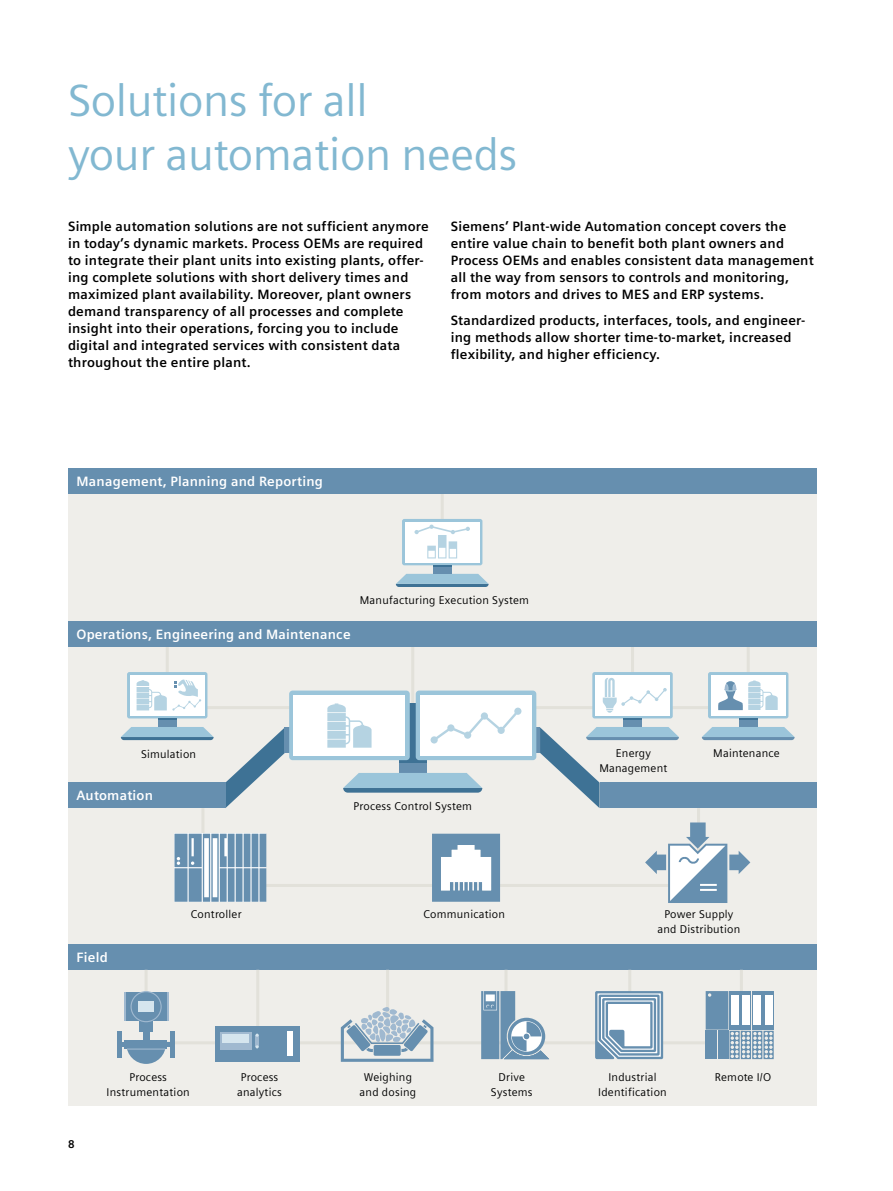
<style>
.page{position:relative;width:893px;height:1191px;background:#fff}
.page>*{position:absolute;margin:0;border:0;box-sizing:border-box;transform-origin:0 0}
.t1{font:45px/54px "Siemens Sans Global";letter-spacing:-.01em;color:#82b8d1}
.t2{font:700 13.5px/17px "Siemens Sans Global";letter-spacing:.015em;color:#000}
.t3{font:700 13.5px "Siemens Sans Global";letter-spacing:.015em;color:#fff}
.t4{font:11.25px/14.9px "Siemens Sans Global";letter-spacing:.02em;color:#000;text-align:center}
.t5{font:700 11.25px "Siemens Sans Global";color:#000}
</style>
<div class="page">
<div style="left:68px;top:493px;width:748px;height:613px;background:#efeeea"></div>
<svg style="left:225px;top:727px;width:60px;height:81px"></svg>
<div style="left:285px;top:727px;width:255px;height:26px;background:linear-gradient(to bottom,#668faf,#668faf)"></div>
<div style="left:68px;top:944px;width:748px;height:25px;background:#668faf"></div>
<hr style="left:145px;top:969px;width:3px;height:68px;background:#e2e1da">
<hr style="left:256px;top:969px;width:3px;height:68px;background:#e2e1da">
<hr style="left:504px;top:969px;width:3px;height:68px;background:#e2e1da">
<hr style="left:386px;top:969px;width:3px;height:68px;background:#e2e1da">
<hr style="left:628px;top:969px;width:3px;height:68px;background:#e2e1da">
<hr style="left:740px;top:969px;width:3px;height:68px;background:#e2e1da">
<hr style="left:145px;top:1041px;width:561px;height:3px;background:#e2e1da">
<hr style="left:201px;top:808px;width:3px;height:68px;background:#e2e1da">
<hr style="left:411px;top:638px;width:3px;height:68px;background:#e2e1da">
<hr style="left:631px;top:638px;width:3px;height:68px;background:#e2e1da">
<hr style="left:747px;top:638px;width:3px;height:68px;background:#e2e1da">
<hr style="left:166px;top:638px;width:3px;height:68px;background:#e2e1da">
<hr style="left:697px;top:808px;width:3px;height:68px;background:#e2e1da">
<hr style="left:208px;top:884px;width:468px;height:3px;background:#e2e1da">
<hr style="left:145px;top:706px;width:573px;height:3px;background:#e2e1da">
<svg style="left:432px;top:833px;width:68px;height:68px;background:#a2bbce"></svg>
<div style="left:68px;top:621px;width:748px;height:25px;background:#668faf"></div>
<div style="left:600px;top:782px;width:216px;height:26px;background:#668faf"></div>
<svg style="left:645px;top:822px;width:105px;height:81px"></svg>
<div style="left:127px;top:672px;width:80px;height:46px;background:linear-gradient(to right,#9bc5da,#9bc5da);border-radius:2px"></div>
<svg style="left:121px;top:727px;width:93px;height:13px"></svg>
<div style="left:158px;top:718px;width:19px;height:9px;background:#668faf"></div>
<svg style="left:158px;top:718px;width:19px;height:2px"></svg>
<div style="left:130px;top:675px;width:74px;height:40px;background:#fff"></div>
<svg style="left:137px;top:679px;width:64px;height:31px"></svg>
<div style="left:708px;top:672px;width:80px;height:46px;background:linear-gradient(to right,#9bc5da,#9bc5da);border-radius:2px"></div>
<div style="left:739px;top:718px;width:18px;height:9px;background:#668faf"></div>
<svg style="left:739px;top:718px;width:18px;height:2px"></svg>
<svg style="left:702px;top:727px;width:93px;height:13px"></svg>
<div style="left:711px;top:675px;width:74px;height:40px;background:#fff"></div>
<svg style="left:718px;top:680px;width:60px;height:30px"></svg>
<div style="left:399px;top:760px;width:28px;height:13px;background:#668faf"></div>
<svg style="left:399px;top:703px;width:28px;height:59px"></svg>
<div style="left:416px;top:690px;width:120px;height:70px;background:#9bc5da;border-radius:3px"></div>
<div style="left:420px;top:695px;width:112px;height:60px;background:#fff"></div>
<div style="left:289px;top:690px;width:121px;height:70px;background:#9bc5da;border-radius:3px"></div>
<div style="left:294px;top:695px;width:111px;height:60px;background:#fff"></div>
<svg style="left:343px;top:773px;width:139px;height:19px;background:#8fb7cd"></svg>
<svg style="left:431px;top:707px;width:90px;height:36px"></svg>
<svg style="left:327px;top:703px;width:45px;height:44px"></svg>
<div style="left:592px;top:672px;width:81px;height:46px;background:linear-gradient(to right,#9bc5da,#9bc5da);border-radius:2px"></div>
<div style="left:595px;top:675px;width:75px;height:40px;background:#fff"></div>
<div style="left:623px;top:718px;width:19px;height:9px;background:#668faf"></div>
<svg style="left:623px;top:718px;width:19px;height:2px"></svg>
<svg style="left:540px;top:727px;width:139px;height:81px"></svg>
<svg style="left:603px;top:678px;width:64px;height:34px"></svg>
<hr style="left:441px;top:488px;width:3px;height:68px;background:#e2e1da">
<div style="left:402px;top:519px;width:80px;height:46px;background:linear-gradient(to right,#9bc5da,#9bc5da);border-radius:2px"></div>
<div style="left:405px;top:522px;width:74px;height:40px;background:#fff"></div>
<svg style="left:396px;top:574px;width:93px;height:13px"></svg>
<div style="left:433px;top:565px;width:18px;height:9px;background:#668faf"></div>
<svg style="left:433px;top:565px;width:18px;height:2px"></svg>
<svg style="left:414px;top:524px;width:56px;height:34px"></svg>
<div style="left:68px;top:468px;width:748px;height:25px;background:#668faf"></div>
<svg style="left:174px;top:833px;width:92px;height:68px;background:#8aa9c2"></svg>
<svg style="left:341px;top:1007px;width:92px;height:54px"></svg>
<div style="left:139px;top:1014px;width:14px;height:17px;background:#668faf"></div>
<div style="left:125px;top:992px;width:42px;height:28px;background:#668faf"></div>
<div style="left:143px;top:1030px;width:6px;height:10px;background:#668faf"></div>
<div style="left:125px;top:1039px;width:42px;height:9px;background:#668faf"></div>
<hr style="left:121px;top:1042px;width:50px;height:4px;background:#668faf">
<hr style="left:118px;top:1030px;width:4px;height:27px;background:#668faf">
<hr style="left:170px;top:1030px;width:4px;height:27px;background:#668faf">
<svg style="left:126px;top:1048px;width:40px;height:16px"></svg>
<svg style="left:124px;top:992px;width:1px;height:28px"></svg>
<svg style="left:131px;top:991px;width:37px;height:31px"></svg>
<div style="left:139px;top:1001px;width:15px;height:10px;background:#d5e5ee"></div>
<div style="left:215px;top:1026px;width:85px;height:35px;background:#668faf"></div>
<svg style="left:256px;top:1033px;width:3px;height:15px"></svg>
<div style="left:220px;top:1031px;width:31px;height:18px;background:#a0b9d0"></div>
<div style="left:223px;top:1034px;width:26px;height:9px;background:#d5e5ee"></div>
<div style="left:288px;top:1031px;width:5px;height:25px;background:#fff"></div>
<svg style="left:481px;top:991px;width:68px;height:68px"></svg>
<svg style="left:595px;top:991px;width:68px;height:68px;background:#b2c7d6"></svg>
<svg style="left:706px;top:991px;width:68px;height:68px;background:#81a2bb"></svg>
<svg style="left:729px;top:991px;width:11px;height:38px"></svg>
<div style="left:731px;top:995px;width:7px;height:30px;background:#fff"></div>
<div style="left:742px;top:995px;width:8px;height:30px;background:#fff"></div>
<div style="left:753px;top:995px;width:8px;height:30px;background:#fff"></div>
<div style="left:765px;top:995px;width:7px;height:30px;background:#fff"></div>
<div style="left:68px;top:782px;width:157px;height:26px;background:#668faf"></div>
<h1 class="t1" style="left:68px;top:75px;width:451px">Solutions for all<br>your automation needs</h1>
<p class="t2" style="left:68px;top:218px;width:362px">Simple automation solutions are not sufficient anymore in today’s dynamic markets. Process OEMs are required to integrate their plant units into existing plants, offer&shy;ing complete solutions with short delivery times and maximized plant availability. Moreover, plant owners demand transparency of all processes and complete insight into their operations, forcing you to include digital and integrated services with consistent data throughout the entire plant.</p>
<p class="t2" style="left:451px;top:218px;width:365px">Siemens’ Plant-wide Automation concept covers the entire value chain to benefit both plant owners and Process OEMs and enables consistent data management all the way from sensors to controls and monitoring, from motors and drives to MES and ERP systems.</p>
<p class="t2" style="left:451px;top:311px;width:356px">Standardized products, interfaces, tools, and engineer&shy;ing methods allow shorter time-to-market, increased flexibility, and higher efficiency.</p>
<p class="t3" style="left:77px;top:473px;width:248px">Management, Planning and Reporting</p>
<p class="t3" style="left:77px;top:626px;width:276px">Operations, Engineering and Maintenance</p>
<p class="t4" style="left:360px;top:593px;width:171px">Manufacturing Execution System</p>
<p class="t4" style="left:141px;top:747px;width:57px">Simulation</p>
<p class="t4" style="left:713px;top:746px;width:68px">Maintenance</p>
<p class="t4" style="left:599px;top:746px;width:70px">Energy<br>Management</p>
<p class="t3" style="left:77px;top:787px;width:78px">Automation</p>
<p class="t3" style="left:77px;top:949px;width:33px">Field</p>
<p class="t4" style="left:354px;top:799px;width:120px">Process Control System</p>
<p class="t4" style="left:191px;top:907px;width:52px">Controller</p>
<p class="t4" style="left:423px;top:907px;width:83px">Communication</p>
<p class="t4" style="left:657px;top:907px;width:84px">Power Supply and Distribution</p>
<p class="t5" style="left:68px;top:1137px;width:8px">8</p>
<p class="t4" style="left:107px;top:1070px;width:85px">Process<br>Instrumentation</p>
<p class="t4" style="left:598px;top:1070px;width:70px">Industrial<br>Identification</p>
<p class="t4" style="left:715px;top:1070px;width:58px">Remote I/O</p>
<p class="t4" style="left:360px;top:1070px;width:58px">Weighing and dosing</p>
<p class="t4" style="left:491px;top:1070px;width:43px">Drive<br>Systems</p>
<p class="t4" style="left:237px;top:1070px;width:46px">Process analytics</p>
</div>
